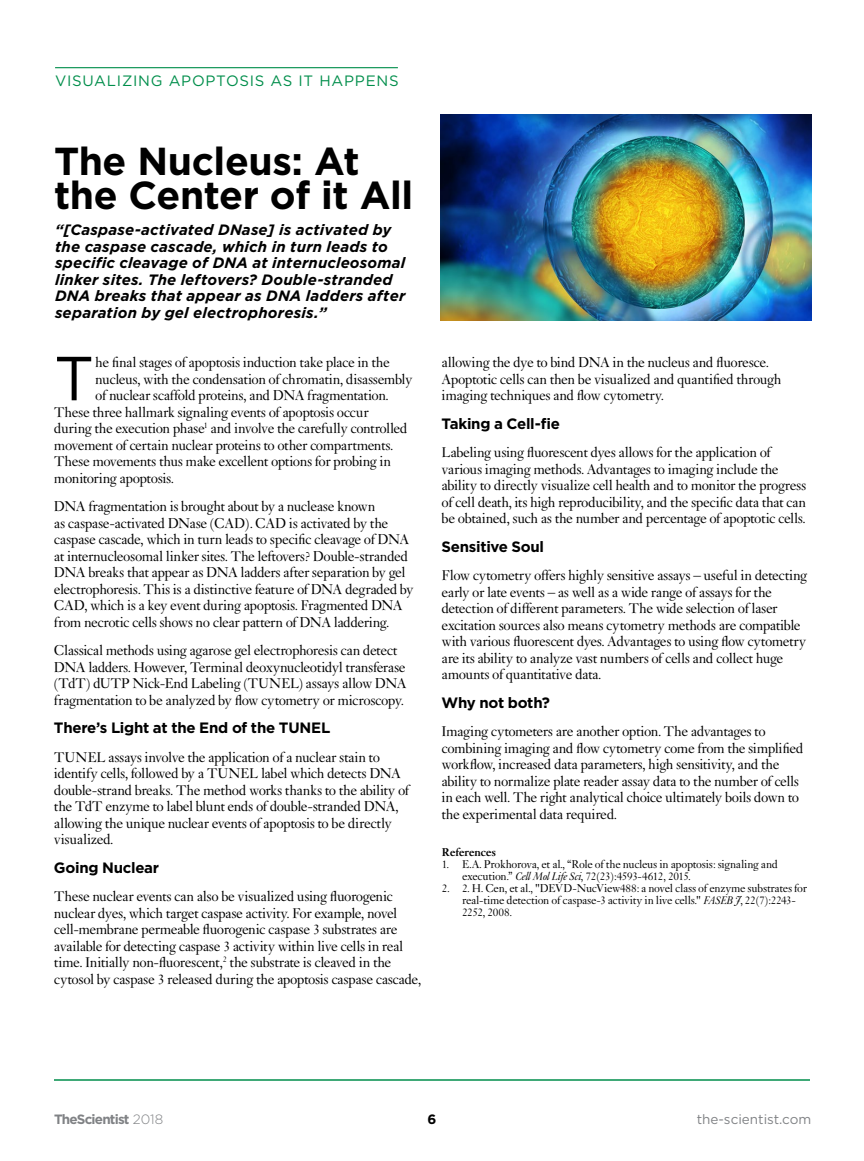
<style>
.page{position:relative;width:864px;height:1161px;background:#fff}
.page>*{position:absolute;margin:0;border:0;box-sizing:border-box;transform-origin:0 0}
.t1{font:62.1px "Gotham";color:#000}
.t2{font:700 39px/34.5px "Gotham";letter-spacing:-.01em;color:#000}
.t3{font:15px/16.5px "Janson";letter-spacing:-.03em;color:#000}
.t4{font:italic 700 15px/16.5px "Gotham";letter-spacing:.01em;color:#000}
.t5{font:700 15px "Gotham";letter-spacing:-.02em;color:#000}
.t6{font:15px "Gotham";letter-spacing:.05em;color:#008e4b}
.t7{font:13.5px "Gotham";color:#808285}
.t8{font:700 13.5px "Gotham";letter-spacing:-.06em;color:#808285}
.t9{font:700 13.5px "Gotham";color:#000}
.t10{font:12px/12px "Janson";letter-spacing:-.025em;color:#000}
.t11{font:700 12px "Janson";letter-spacing:-.025em;color:#000}
.s1{font-style:italic}
.s2{font-weight:300}
</style>
<div class="page">
<hr style="left:55px;top:67px;width:343px;height:1px;background:#008e4b">
<hr style="left:54px;top:1079px;width:756px;height:2px;background:#008e4b">
<img style="left:441px;top:115px;width:370px;height:205px">
<p class="t6" style="left:55px;top:71px;width:345px">VISUALIZING APOPTOSIS AS IT HAPPENS</p>
<h2 class="t2" style="left:54px;top:143px;width:361px">The Nucleus: At the Center of it All</h2>
<p class="t4" style="left:55px;top:221px;width:352px">“[Caspase-activated DNase] is activated by the caspase cascade, which in turn leads to specific cleavage of DNA at internucleosomal linker sites. The leftovers? Double-stranded DNA breaks that appear as DNA ladders after separation by gel electrophoresis.”</p>
<h1 class="t1" style="left:54px;top:339px;width:42px">T</h1>
<p class="t3" style="left:95px;top:354px;width:296px">he final stages of apoptosis induction take place in the</p>
<p class="t3" style="left:95px;top:371px;width:319px">nucleus, with the condensation of chromatin, disassembly</p>
<p class="t3" style="left:95px;top:387px;width:295px">of nuclear scaffold proteins, and DNA fragmentation.</p>
<p class="t3" style="left:54px;top:404px;width:316px">These three hallmark signaling events of apoptosis occur</p>
<p class="t3" style="left:54px;top:420px;width:355px">during the execution phase<sup>1</sup> and involve the carefully controlled</p>
<p class="t3" style="left:54px;top:437px;width:341px">movement of certain nuclear proteins to other compartments.</p>
<p class="t3" style="left:54px;top:453px;width:339px">These movements thus make excellent options for probing in</p>
<p class="t3" style="left:54px;top:470px;width:121px">monitoring apoptosis.</p>
<p class="t3" style="left:54px;top:498px;width:361px">DNA fragmentation is brought about by a nuclease known<br>as caspase-activated DNase (CAD). CAD is activated by the caspase cascade, which in turn leads to specific cleavage of DNA at internucleosomal linker sites. The leftovers? Double-stranded DNA breaks that appear as DNA ladders after separation by gel electrophoresis. This is a distinctive feature of DNA degraded by CAD, which is a key event during apoptosis. Fragmented DNA from necrotic cells shows no clear pattern of DNA laddering.</p>
<p class="t3" style="left:54px;top:642px;width:354px">Classical methods using agarose gel electrophoresis can detect DNA ladders. However, Terminal deoxynucleotidyl transferase (TdT) dUTP Nick-End Labeling (TUNEL) assays allow DNA fragmentation to be analyzed by flow cytometry or microscopy.</p>
<p class="t5" style="left:54px;top:718px;width:278px">There’s Light at the End of the TUNEL</p>
<p class="t3" style="left:54px;top:749px;width:357px">TUNEL assays involve the application of a nuclear stain to identify cells, followed by a TUNEL label which detects DNA double-strand breaks. The method works thanks to the ability of the TdT enzyme to label blunt ends of double-stranded DNA, allowing the unique nuclear events of apoptosis to be directly visualized.</p>
<p class="t5" style="left:54px;top:858px;width:107px">Going Nuclear</p>
<p class="t3" style="left:54px;top:888px;width:369px">These nuclear events can also be visualized using fluorogenic nuclear dyes, which target caspase activity. For example, novel cell-membrane permeable fluorogenic caspase 3 substrates are available for detecting caspase 3 activity within live cells in real time. Initially non-fluorescent,<sup>2</sup> the substrate is cleaved in the cytosol by caspase 3 released during the apoptosis caspase cascade,</p>
<p class="t3" style="left:442px;top:354px;width:341px">allowing the dye to bind DNA in the nucleus and fluoresce.<br>Apoptotic cells can then be visualized and quantified through imaging techniques and flow cytometry.</p>
<p class="t5" style="left:442px;top:414px;width:120px">Taking a Cell-fie</p>
<p class="t3" style="left:442px;top:444px;width:366px">Labeling using fluorescent dyes allows for the application of various imaging methods. Advantages to imaging include the ability to directly visualize cell health and to monitor the progress of cell death, its high reproducibility, and the specific data that can be obtained, such as the number and percentage of apoptotic cells.</p>
<p class="t5" style="left:442px;top:537px;width:104px">Sensitive Soul</p>
<p class="t3" style="left:442px;top:567px;width:367px">Flow cytometry offers highly sensitive assays – useful in detecting early or late events – as well as a wide range of assays for the detection of different parameters. The wide selection of laser excitation sources also means cytometry methods are compatible with various fluorescent dyes. Advantages to using flow cytometry are its ability to analyze vast numbers of cells and collect huge amounts of quantitative data.</p>
<p class="t5" style="left:442px;top:693px;width:110px">Why not both?</p>
<p class="t3" style="left:442px;top:723px;width:363px">Imaging cytometers are another option. The advantages to combining imaging and flow cytometry come from the simplified workflow, increased data parameters, high sensitivity, and the ability to normalize plate reader assay data to the number of cells in each well. The right analytical choice ultimately boils down to the experimental data required.</p>
<p class="t11" style="left:442px;top:845px;width:56px">References</p>
<p class="t10" style="left:462px;top:858px;width:317px;text-indent:-20px">1. E.A. Prokhorova, et al., “Role of the nucleus in apoptosis: signaling and execution.” <span class="s1">Cell Mol Life Sci</span>, 72(23):4593-4612, 2015.</p>
<p class="t10" style="left:462px;top:882px;width:347px;text-indent:-20px">2. 2. H. Cen, et al., "DEVD-NucView488: a novel class of enzyme substrates for real-time detection of caspase-3 activity in live cells." <span class="s1">FASEB J</span>, 22(7):2243-<br>2252, 2008.</p>
<p class="t8" style="left:54px;top:1110px;width:111px">TheScientist <span class="s2">2018</span></p>
<p class="t9" style="left:428px;top:1110px;width:10px">6</p>
<p class="t7" style="left:697px;top:1110px;width:116px">the-scientist.com</p>
</div>
